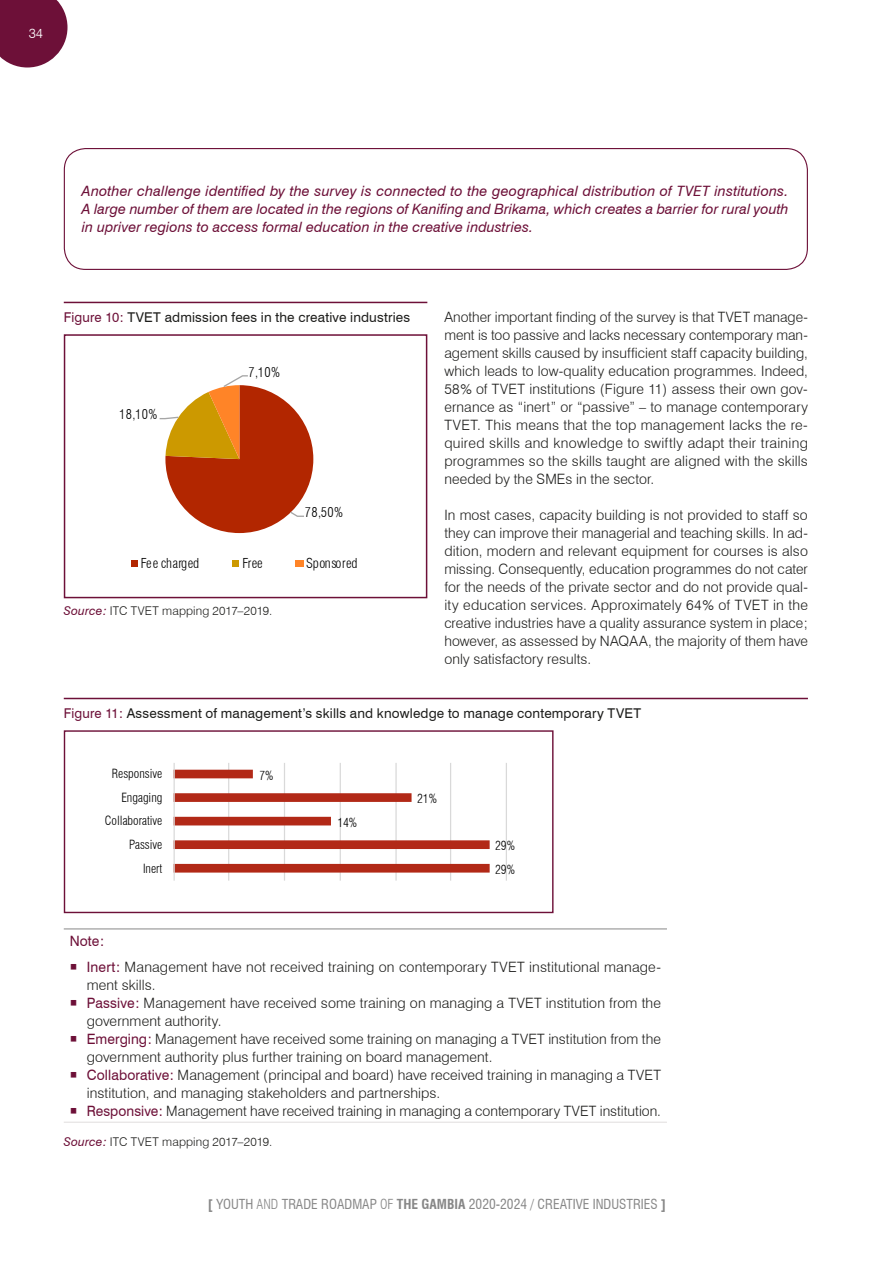
<style>
.page{position:relative;width:893px;height:1263px;background:#fff}
.page>*{position:absolute;margin:0;border:0;box-sizing:border-box;transform-origin:0 0}
.sangrado_2Col{font:300 14.25px/18px "Swiss 721 BT";letter-spacing:.005em;color:#1d1d1b}
.Quotes_2Col{font:italic 14.25px/18px "Swiss 721 BT";letter-spacing:.01em;color:#6d1038;text-align:justify}
.Body_text_1Col{font:14.25px "Swiss 721 BT";color:#6d1038}
.Figures__names{font:13.5px "Swiss 721 BT";letter-spacing:.01em;color:#1d1d1b}
.t1{font:condensed 13.5px "Swiss 721 BT";color:#878787}
.t2{font:300 13.5px "Swiss 721 BT";color:#fff}
.t3{font:300 condensed 13.35px "Swiss 721 BT";letter-spacing:.03em;color:#000}
.t4{font:300 condensed 13.35px "Swiss 721 BT";letter-spacing:-.005em;color:#000}
.t5{font:300 condensed 13.35px "Swiss 721 BT";letter-spacing:.01em;color:#000}
.t6{font:300 condensed 12.45px "Swiss 721 BT";color:#000}
.Source___Notes{font:300 12px "Swiss 721 BT";letter-spacing:.015em;color:#1d1d1b}
.s1{color:#6d1038}
.s2{font-weight:400;font-style:italic;color:#6d1038}
.s3{font-weight:400;color:#6d1038}
.s4{font-weight:700;font-stretch:normal}
.s5{font-weight:300}
.s6{font-weight:700}
</style>
<div class="page">
<svg style="left:0;top:0;width:68px;height:68px;background:#7f2e51"></svg>
<div style="left:64px;top:148px;width:744px;height:122px;border:1px solid #6d1038;border-radius:21px"></div>
<hr style="left:64px;top:302px;width:363px;height:1px;background:#6d1038">
<div style="left:165px;top:385px;width:148px;height:148px;background:#b22600;border-radius:74px"></div>
<svg style="left:289px;top:510px;width:15px;height:7px"></svg>
<svg style="left:159px;top:375px;width:90px;height:84px"></svg>
<div style="left:131px;top:560px;width:7px;height:6px;background:#b22600"></div>
<div style="left:232px;top:560px;width:7px;height:6px;background:#c90"></div>
<div style="left:295px;top:560px;width:8px;height:6px;background:#ff8427"></div>
<div style="left:64px;top:334px;width:363px;height:264px;border:2px solid #6d1038"></div>
<hr style="left:64px;top:698px;width:744px;height:1px;background:#6d1038">
<hr style="left:228px;top:763px;width:1px;height:118px;background:#d9d9d9">
<hr style="left:284px;top:763px;width:1px;height:118px;background:#d9d9d9">
<hr style="left:340px;top:763px;width:1px;height:118px;background:#d9d9d9">
<hr style="left:395px;top:763px;width:2px;height:118px;background:#d9d9d9">
<hr style="left:450px;top:763px;width:1px;height:118px;background:#d9d9d9">
<hr style="left:506px;top:763px;width:1px;height:118px;background:#d9d9d9">
<svg style="left:175px;top:770px;width:315px;height:102px"></svg>
<hr style="left:174px;top:763px;width:1px;height:118px;background:#d9d9d9">
<div style="left:64px;top:730px;width:490px;height:183px;border:1px solid #6d1038"></div>
<hr style="left:64px;top:929px;width:603px;height:1px;background:#878787">
<hr style="left:64px;top:1122px;width:603px;height:1px;background:#e1dddd">
<p class="t2" style="left:29px;top:25px;width:16px">34</p>
<p class="Quotes_2Col" style="left:82px;top:182px;width:708px">Another challenge identified by the survey is connected to the geographical distribution of TVET institutions.<br>A large number of them are located in the regions of Kanifing and Brikama, which creates a barrier for rural youth in upriver regions to access formal education in the creative industries.</p>
<p class="Figures__names" style="left:64px;top:309px;width:348px"><span class="s1">Figure 10:</span> TVET admission fees in the creative industries</p>
<p class="t3" style="left:119px;top:406px;width:40px">18,10%</p>
<p class="t3" style="left:249px;top:364px;width:33px">7,10%</p>
<p class="t3" style="left:305px;top:504px;width:40px">78,50%</p>
<p class="t4" style="left:141px;top:555px;width:60px">Fee charged</p>
<p class="t3" style="left:242px;top:555px;width:22px">Free</p>
<p class="t5" style="left:306px;top:555px;width:53px">Sponsored</p>
<p class="Source___Notes" style="left:64px;top:603px;width:210px"><span class="s2">Source:</span> ITC TVET mapping 2017–2019.</p>
<p class="sangrado_2Col" style="left:444px;top:308px;width:365px;text-align:justify">Another important finding of the survey is that TVET manage&shy;ment is too passive and lacks necessary contemporary man&shy;agement skills caused by insufficient staff capacity building, which leads to low-quality education programmes. Indeed, 58 % of TVET institutions ( Figure 11) assess their own gov&shy;ernance as “inert” or “passive” – to manage contemporary TVET. This means that the top management lacks the re&shy;quired skills and knowledge to swiftly adapt their training programmes so the skills taught are aligned with the skills needed by the SMEs in the sector.</p>
<p class="sangrado_2Col" style="left:444px;top:506px;width:365px;text-align:justify">In most cases, capacity building is not provided to staff so they can improve their managerial and teaching skills. In ad&shy;dition, modern and relevant equipment for courses is also missing. Consequently, education programmes do not cater for the needs of the private sector and do not provide qual&shy;ity education services. Approximately 64 % of TVET in the creative industries have a quality assurance system in place ; however, as assessed by NAQAA, the majority of them have only satisfactory results.</p>
<p class="Figures__names" style="left:64px;top:705px;width:579px"><span class="s1">Figure 11:</span> Assessment of management’s skills and knowledge to manage contemporary TVET</p>
<p class="t6" style="left:112px;top:766px;width:52px">Responsive</p>
<p class="t6" style="left:259px;top:768px;width:16px">7%</p>
<p class="t6" style="left:121px;top:790px;width:43px">Engaging</p>
<p class="t6" style="left:417px;top:791px;width:21px">21%</p>
<p class="t6" style="left:105px;top:813px;width:59px">Collaborative</p>
<p class="t6" style="left:337px;top:815px;width:21px">14%</p>
<p class="t6" style="left:129px;top:837px;width:35px">Passive</p>
<p class="t6" style="left:495px;top:838px;width:21px">29%</p>
<p class="t6" style="left:143px;top:860px;width:21px">Inert</p>
<p class="t6" style="left:495px;top:862px;width:21px">29%</p>
<p class="Body_text_1Col" style="left:70px;top:932px;width:36px">Note:</p>
<p class="sangrado_2Col" style="left:87px;top:958px;width:576px"><span class="s3">Inert:</span> Management have not received training on contemporary TVET institutional manage&shy;ment skills.</p>
<p class="sangrado_2Col" style="left:87px;top:994px;width:576px"><span class="s3">Passive:</span> Management have received some training on managing a TVET institution from the government authority.</p>
<p class="sangrado_2Col" style="left:87px;top:1030px;width:576px"><span class="s3">Emerging:</span> Management have received some training on managing a TVET institution from the government authority plus further training on board management.</p>
<p class="sangrado_2Col" style="left:87px;top:1066px;width:576px"><span class="s3">Collaborative:</span> Management ( principal and board ) have received training in managing a TVET institution, and managing stakeholders and partnerships.</p>
<p class="sangrado_2Col" style="left:87px;top:1102px;width:576px"><span class="s3">Responsive:</span> Management have received training in managing a contemporary TVET institution.</p>
<p class="Source___Notes" style="left:64px;top:1134px;width:210px"><span class="s2">Source:</span> ITC TVET mapping 2017–2019.</p>
<p class="t1" style="left:208px;top:1196px;width:460px"><span class="s4">[</span> YOUTH <span class="s5">AND</span> TRADE ROADMAP <span class="s5">OF</span> <span class="s6">THE GAMBIA</span> 2020-2024 / CREATIVE INDUSTRIES <span class="s4">]</span></p>
</div>
